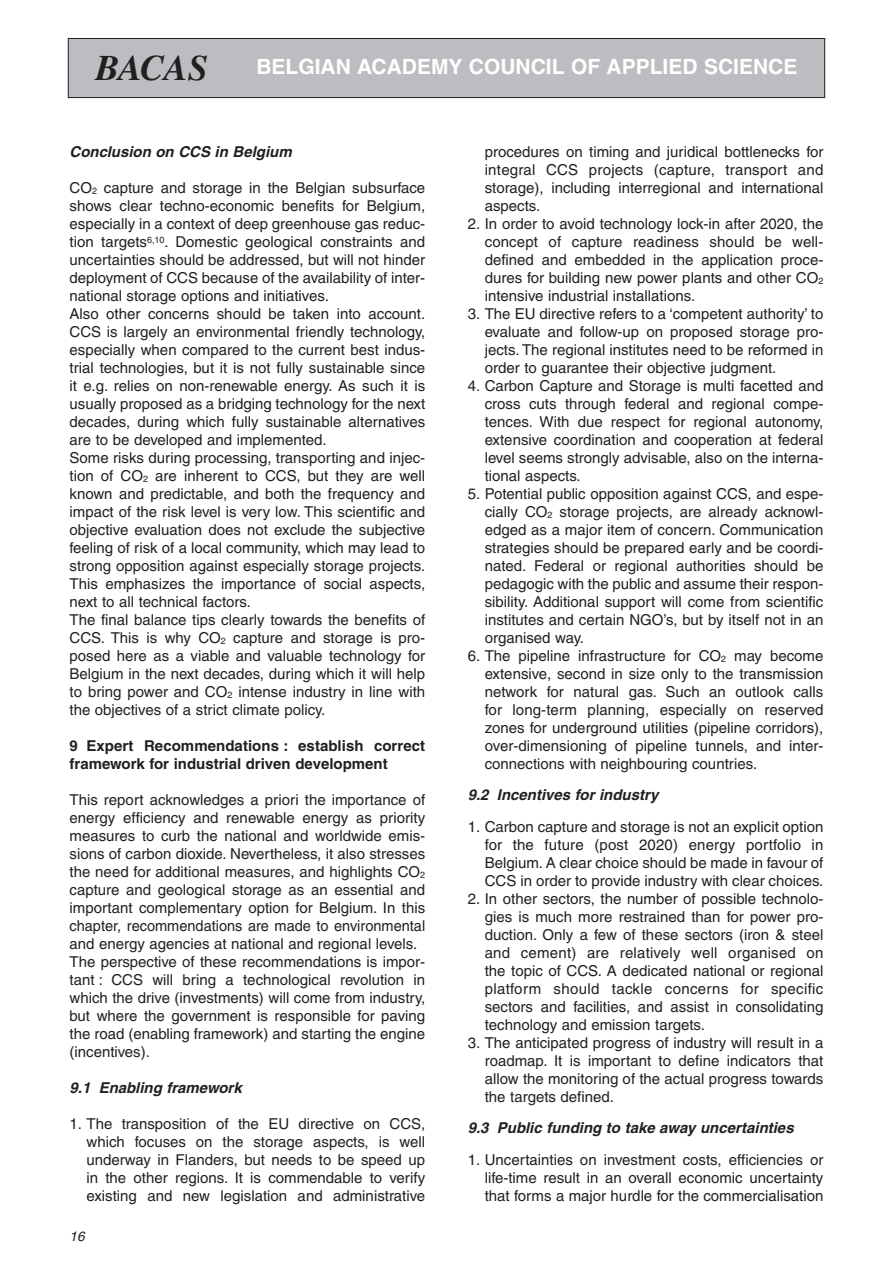
<style>
.page{position:relative;width:893px;height:1263px;background:#fff}
.page>*{position:absolute;margin:0;border:0;box-sizing:border-box;transform-origin:0 0}
.t1{font:italic 700 36px "Times";letter-spacing:-.01em;color:#231f20}
.t2{font:700 21px "Helvetica";color:#fff}
.t3{font:15px/18px "Helvetica";color:#231f20;text-align:justify}
.t4{font:italic 700 15px "Helvetica";color:#231f20}
.t5{font:700 15px/18px "Helvetica";color:#231f20}
.t6{font:italic 13.5px "Helvetica";color:#231f20}
</style>
<div class="page">
<div style="left:68px;top:38px;width:757px;height:60px;background:#bcbdc0"></div>
<div style="left:68px;top:38px;width:757px;height:60px;border:1px solid #231f20"></div>
<h1 class="t1" style="left:95px;top:55px;width:114px">BACAS</h1>
<h2 class="t2" style="left:256px;top:59px;width:543px">BELGIAN ACADEMY COUNCIL OF APPLIED SCIENCE</h2>
<p class="t4" style="left:70px;top:146px;width:224px">Conclusion on CCS in Belgium</p>
<p class="t3" style="left:70px;top:180px;width:357px;text-align:left">CO<sub>2</sub> capture and storage in the Belgian subsurface shows clear techno-economic benefits for Belgium, especially in a context of deep greenhouse gas reduc&shy;tion targets<sup>6,10</sup>. Domestic geological constraints and uncertainties should be addressed, but will not hinder deployment of CCS because of the availability of inter&shy;national storage options and initiatives.<br>Also other concerns should be taken into account.<br>CCS is largely an environmental friendly technology, especially when compared to the current best indus&shy;trial technologies, but it is not fully sustainable since it e.g. relies on non-renewable energy. As such it is usually proposed as a bridging technology for the next decades, during which fully sustainable alternatives are to be developed and implemented.<br>Some risks during processing, transporting and injec&shy;tion of CO<sub>2</sub> are inherent to CCS, but they are well known and predictable, and both the frequency and impact of the risk level is very low. This scientific and objective evaluation does not exclude the subjective feeling of risk of a local community, which may lead to strong opposition against especially storage projects.<br>This emphasizes the importance of social aspects, next to all technical factors.<br>The final balance tips clearly towards the benefits of CCS. This is why CO<sub>2</sub> capture and storage is pro&shy;posed here as a viable and valuable technology for Belgium in the next decades, during which it will help to bring power and CO<sub>2</sub> intense industry in line with the objectives of a strict climate policy.</p>
<p class="t5" style="left:70px;top:738px;width:357px">9 Expert Recommendations : establish correct framework for industrial driven development</p>
<p class="t3" style="left:70px;top:792px;width:357px;text-align:left">This report acknowledges a priori the importance of energy efficiency and renewable energy as priority measures to curb the national and worldwide emis&shy;sions of carbon dioxide. Nevertheless, it also stresses the need for additional measures, and highlights CO<sub>2 </sub>capture and geological storage as an essential and important complementary option for Belgium. In this chapter, recommendations are made to environmental and energy agencies at national and regional levels.<br>The perspective of these recommendations is impor&shy;tant : CCS will bring a technological revolution in which the drive (investments) will come from industry, but where the government is responsible for paving the road (enabling framework) and starting the engine (incentives).</p>
<p class="t4" style="left:70px;top:1082px;width:174px">9.1 Enabling framework</p>
<p class="t3" style="left:86px;top:1116px;width:340px;text-indent:-17px">1. The transposition of the EU directive on CCS, which focuses on the storage aspects, is well underway in Flanders, but needs to be speed up in the other regions. It is commendable to verify existing and new legislation and administrative</p>
<p class="t6" style="left:70px;top:1231px;width:17px">16</p>
<p class="t3" style="left:485px;top:144px;width:340px">procedures on timing and juridical bottlenecks for integral CCS projects (capture, transport and storage), including interregional and international aspects.</p>
<p class="t3" style="left:485px;top:216px;width:340px;text-indent:-17px">2. In order to avoid technology lock-in after 2020, the concept of capture readiness should be well&shy;defined and embedded in the application proce&shy;dures for building new power plants and other CO<sub>2 </sub>intensive industrial installations.</p>
<p class="t3" style="left:485px;top:306px;width:340px;text-indent:-17px">3. The EU directive refers to a ‘competent authority’ to evaluate and follow-up on proposed storage pro&shy;jects. The regional institutes need to be reformed in order to guarantee their objective judgment.</p>
<p class="t3" style="left:485px;top:378px;width:340px;text-indent:-17px">4. Carbon Capture and Storage is multi facetted and cross cuts through federal and regional compe&shy;tences. With due respect for regional autonomy, extensive coordination and cooperation at federal level seems strongly advisable, also on the interna&shy;tional aspects.</p>
<p class="t3" style="left:485px;top:486px;width:340px;text-indent:-17px">5. Potential public opposition against CCS, and espe&shy;cially CO<sub>2</sub> storage projects, are already acknowl&shy;edged as a major item of concern. Communication strategies should be prepared early and be coordi&shy;nated. Federal or regional authorities should be pedagogic with the public and assume their respon&shy;sibility. Additional support will come from scientific institutes and certain NGO’s, but by itself not in an organised way.</p>
<p class="t3" style="left:485px;top:648px;width:340px;text-indent:-17px">6. The pipeline infrastructure for CO<sub>2</sub> may become extensive, second in size only to the transmission network for natural gas. Such an outlook calls for long-term planning, especially on reserved zones for underground utilities (pipeline corridors), over-dimensioning of pipeline tunnels, and inter&shy;connections with neighbouring countries.</p>
<p class="t4" style="left:468px;top:790px;width:192px">9.2 Incentives for industry</p>
<p class="t3" style="left:485px;top:819px;width:340px;text-indent:-17px">1. Carbon capture and storage is not an explicit option for the future (post 2020) energy portfolio in Belgium. A clear choice should be made in favour of CCS in order to provide industry with clear choices.</p>
<p class="t3" style="left:485px;top:891px;width:340px;text-indent:-17px">2. In other sectors, the number of possible technolo&shy;gies is much more restrained than for power pro&shy;duction. Only a few of these sectors (iron &amp; steel and cement) are relatively well organised on the topic of CCS. A dedicated national or regional platform should tackle concerns for specific sectors and facilities, and assist in consolidating technology and emission targets.</p>
<p class="t3" style="left:485px;top:1035px;width:340px;text-indent:-17px">3. The anticipated progress of industry will result in a roadmap. It is important to define indicators that allow the monitoring of the actual progress towards the targets defined.</p>
<p class="t4" style="left:468px;top:1123px;width:327px">9.3 Public funding to take away uncertainties</p>
<p class="t3" style="left:485px;top:1152px;width:340px;text-indent:-17px">1. Uncertainties on investment costs, efficiencies or life-time result in an overall economic uncertainty that forms a major hurdle for the commercialisation</p>
</div>
